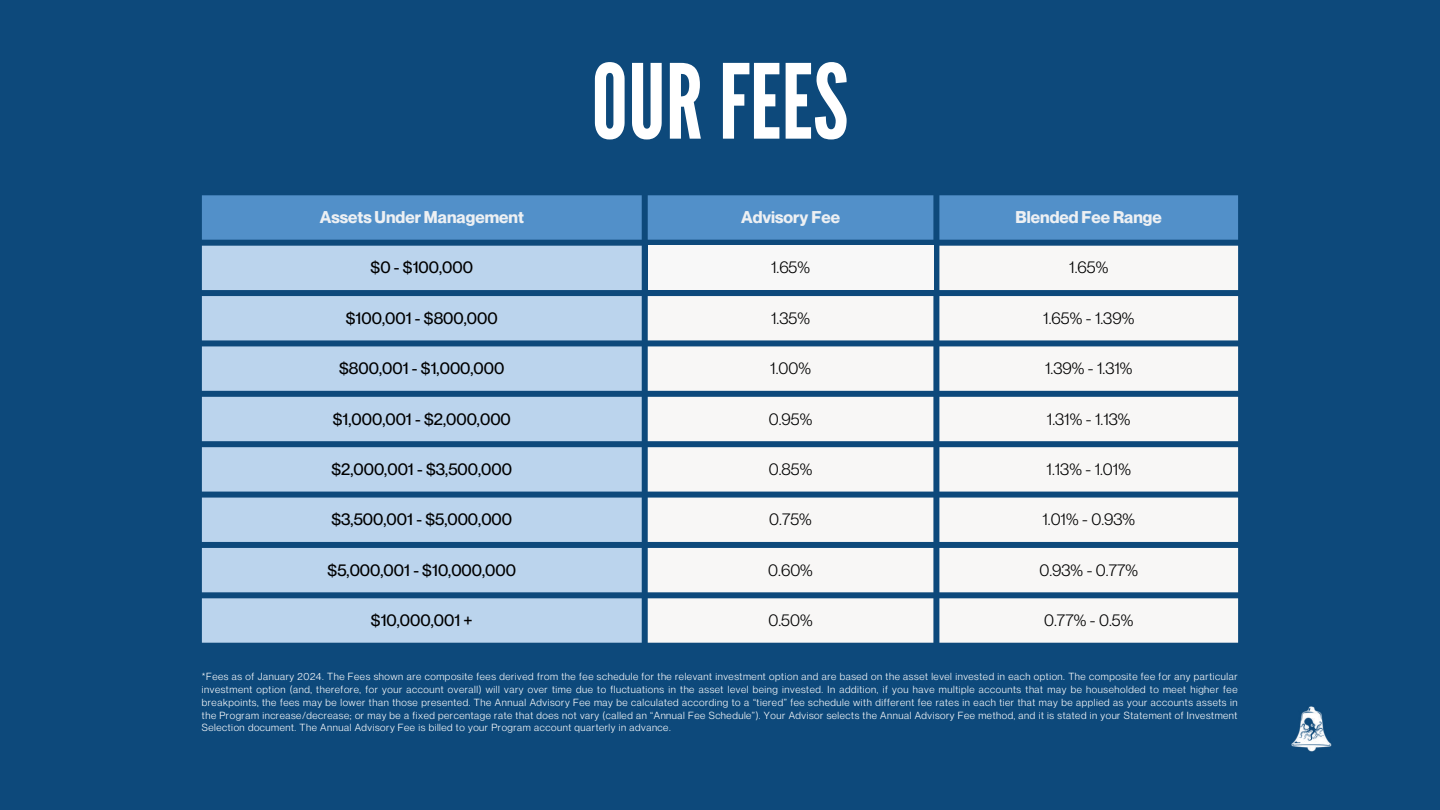
<style>
.page{position:relative;width:1440px;height:810px;background:#0d497b}
.page>*{position:absolute;margin:0;border:0;box-sizing:border-box;transform-origin:0 0}
.t1{font:103.1px "League Gothic";color:#fff}
.t2{font:500 16.7px "Neue Montreal";color:#000}
.t3{font:16.7px "Neue Montreal";color:#000}
.t4{font:700 16.7px "Neue Montreal";color:#edf0f3}
.t5{font:10.1px/12.8px "Neue Montreal";letter-spacing:.055em;color:#fff;text-align:justify}
</style>
<div class="page">
<div style="left:202px;top:195px;width:1036px;height:45px;background:#5290c9"></div>
<svg style="left:202px;top:246px;width:440px;height:397px;background:#a8c5e0"></svg>
<svg style="left:648px;top:246px;width:590px;height:397px;background:#dce2e7"></svg>
<img style="left:1291px;top:706px;width:41px;height:46px">
<h1 class="t1" style="left:592px;top:41px;width:258px">OUR FEES</h1>
<h2 class="t4" style="left:320px;top:203px;width:206px">Assets Under Management</h2>
<h2 class="t4" style="left:741px;top:203px;width:101px">Advisory Fee</h2>
<h2 class="t4" style="left:1016px;top:203px;width:148px">Blended Fee Range</h2>
<h2 class="t2" style="left:371px;top:254px;width:104px">$0 - $100,000</h2>
<h2 class="t3" style="left:771px;top:254px;width:40px">1.65%</h2>
<h2 class="t3" style="left:1069px;top:254px;width:40px">1.65%</h2>
<h2 class="t2" style="left:346px;top:304px;width:153px">$100,001 - $800,000</h2>
<h2 class="t3" style="left:771px;top:304px;width:40px">1.35%</h2>
<h2 class="t3" style="left:1043px;top:304px;width:92px">1.65% - 1.39%</h2>
<h2 class="t2" style="left:339px;top:355px;width:167px">$800,001 - $1,000,000</h2>
<h2 class="t3" style="left:770px;top:355px;width:42px">1.00%</h2>
<h2 class="t3" style="left:1045px;top:355px;width:89px">1.39% - 1.31%</h2>
<h2 class="t2" style="left:333px;top:405px;width:180px">$1,000,001 - $2,000,000</h2>
<h2 class="t3" style="left:769px;top:405px;width:45px">0.95%</h2>
<h2 class="t3" style="left:1047px;top:405px;width:85px">1.31% - 1.13%</h2>
<h2 class="t2" style="left:332px;top:455px;width:182px">$2,000,001 - $3,500,000</h2>
<h2 class="t3" style="left:769px;top:456px;width:45px">0.85%</h2>
<h2 class="t3" style="left:1047px;top:456px;width:86px">1.13% - 1.01%</h2>
<h2 class="t2" style="left:331px;top:506px;width:182px">$3,500,001 - $5,000,000</h2>
<h2 class="t3" style="left:769px;top:506px;width:44px">0.75%</h2>
<h2 class="t3" style="left:1042px;top:506px;width:94px">1.01% - 0.93%</h2>
<h2 class="t2" style="left:328px;top:556px;width:190px">$5,000,001 - $10,000,000</h2>
<h2 class="t3" style="left:768px;top:556px;width:46px">0.60%</h2>
<h2 class="t3" style="left:1039px;top:556px;width:100px">0.93% - 0.77%</h2>
<h2 class="t2" style="left:371px;top:607px;width:103px">$10,000,001 +</h2>
<h2 class="t3" style="left:769px;top:607px;width:46px">0.50%</h2>
<h2 class="t3" style="left:1044px;top:607px;width:91px">0.77% - 0.5%</h2>
<p class="t5" style="left:202px;top:669px;width:1037px">*Fees as of January 2024. The Fees shown are composite fees derived from the fee schedule for the relevant investment option and are based on the asset level invested in each option. The composite fee for any particular investment option (and, therefore, for your account overall) will vary over time due to fluctuations in the asset level being invested. In addition, if you have multiple accounts that may be householded to meet higher fee breakpoints, the fees may be lower than those presented. The Annual Advisory Fee may be calculated according to a &lt;tiered= fee schedule with different fee rates in each tier that may be applied as your accounts assets in the Program increase/decrease; or may be a fixed percentage rate that does not vary (called an &lt;Annual Fee Schedule=). Your Advisor selects the Annual Advisory Fee method, and it is stated in your Statement of Investment Selection document. The Annual Advisory Fee is billed to your Program account quarterly in advance.</p>
</div>
